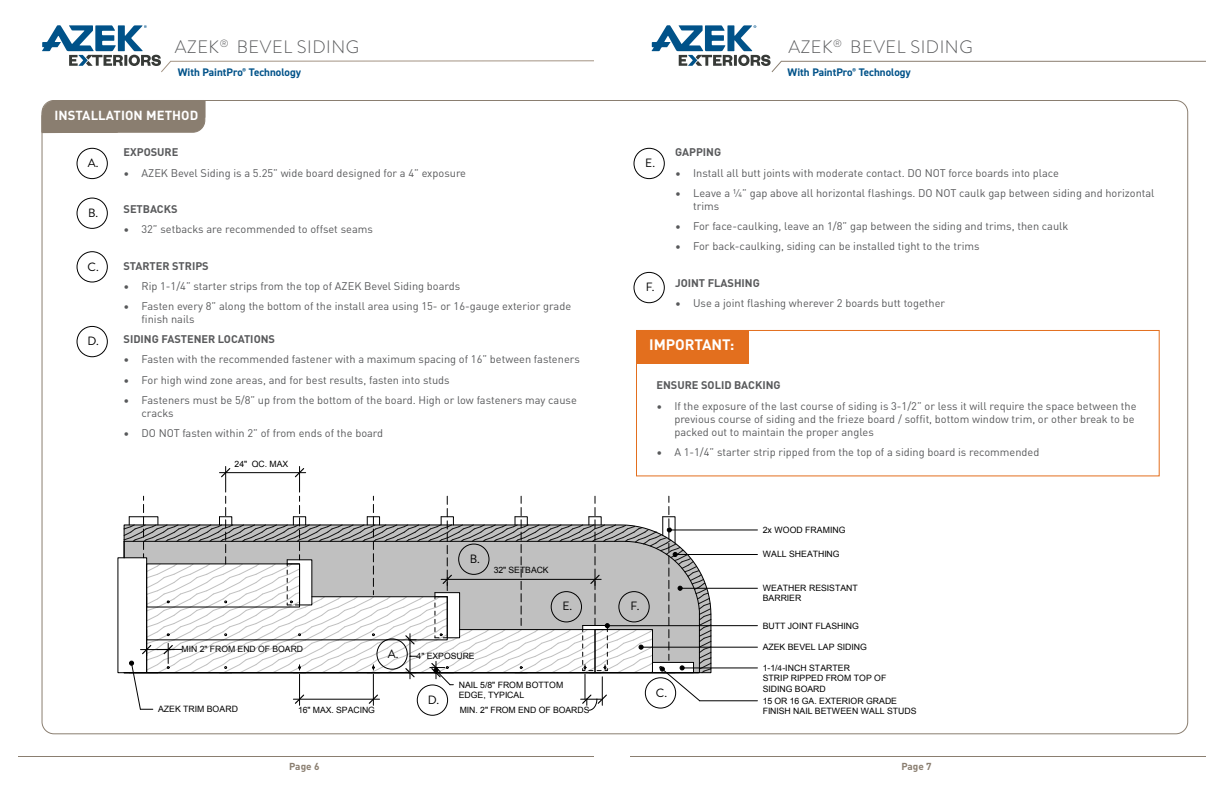
<style>
.page{position:relative;width:1224px;height:792px;background:#fff}
.page>*{position:absolute;margin:0;border:0;box-sizing:border-box;transform-origin:0 0}
.t1{font:300 18px "Brandon Grotesque";letter-spacing:.03em;color:#58595b}
.t2{font:700 15px "DINOT";color:#fff}
.t3{font:700 13px "DINOT";letter-spacing:.01em;color:#fff}
.t4{font:12px "Brandon Grotesque";color:#000}
.t5{font:11px/13px "DINOT";color:#58595b}
.t6{font:700 11px "DINOT";color:#58595b}
.t7{font:700 11px "DIN2014";color:#005289}
.t8{font:700 10px "DINOT";color:#8a7e70}
.t9{font:8.7px/9.9px "Arial";letter-spacing:-.005em;color:#000}
.s1{font-style:inherit}
</style>
<div class="page">
<hr style="left:630px;top:756px;width:576px;height:1px;background:#8a7e70">
<hr style="left:18px;top:756px;width:576px;height:1px;background:#8a7e70">
<hr style="left:781px;top:61px;width:425px;height:1px;background:#8a7e70">
<svg style="left:42px;top:25px;width:552px;height:47px"></svg>
<svg style="left:651px;top:25px;width:132px;height:48px"></svg>
<div style="left:41px;top:100px;width:165px;height:34px;background:#8a7e70"></div>
<hr style="left:669px;top:530px;width:88px;height:1px;background:#000">
<hr style="left:675px;top:554px;width:82px;height:1px;background:#000">
<hr style="left:680px;top:588px;width:77px;height:1px;background:#000">
<hr style="left:641px;top:647px;width:116px;height:1px;background:#000">
<hr style="left:682px;top:668px;width:75px;height:1px;background:#000">
<hr style="left:607px;top:625px;width:150px;height:1px;background:#000">
<hr style="left:700px;top:701px;width:57px;height:1px;background:#000">
<svg style="left:124px;top:466px;width:588px;height:244px"></svg>
<div style="left:459px;top:680px;width:107px;height:10px;background:#fff"></div>
<div style="left:459px;top:690px;width:65px;height:10px;background:#fff"></div>
<div style="left:77px;top:148px;width:31px;height:31px;border:1px solid #000;border-radius:50%"></div>
<div style="left:377px;top:639px;width:31px;height:30px;border:1px solid #000;border-radius:50%"></div>
<div style="left:634px;top:148px;width:31px;height:31px;border:1px solid #000;border-radius:50%"></div>
<div style="left:551px;top:591px;width:31px;height:31px;border:1px solid #000;border-radius:50%"></div>
<div style="left:634px;top:272px;width:31px;height:31px;border:1px solid #000;border-radius:50%"></div>
<div style="left:619px;top:591px;width:30px;height:31px;border:1px solid #000;border-radius:50%"></div>
<div style="left:77px;top:198px;width:31px;height:31px;border:1px solid #000;border-radius:50%"></div>
<div style="left:458px;top:544px;width:31px;height:31px;border:1px solid #000;border-radius:50%"></div>
<div style="left:77px;top:251px;width:31px;height:31px;border:1px solid #000;border-radius:50%"></div>
<div style="left:645px;top:678px;width:31px;height:30px;border:1px solid #000;border-radius:50%"></div>
<div style="left:77px;top:326px;width:31px;height:31px;border:1px solid #000;border-radius:50%"></div>
<div style="left:417px;top:685px;width:31px;height:31px;border:1px solid #000;border-radius:50%"></div>
<div style="left:636px;top:330px;width:524px;height:146px;border:1px solid #e36f1e"></div>
<div style="left:636px;top:330px;width:113px;height:34px;background:#e36f1e"></div>
<h1 class="t1" style="left:175px;top:34px;width:186px">AZEK<sup>®</sup> BEVEL SIDING</h1>
<h1 class="t1" style="left:788px;top:34px;width:186px">AZEK<sup>®</sup> BEVEL SIDING</h1>
<p class="t7" style="left:178px;top:65px;width:125px">With PaintPro<sup>®</sup> Technology</p>
<p class="t3" style="left:54px;top:106px;width:145px">INSTALLATION METHOD</p>
<p class="t6" style="left:124px;top:144px;width:56px">EXPOSURE</p>
<p class="t5" style="left:124px;top:165px;width:344px">• AZEK Bevel Siding is a 5.25” wide board designed for a 4” exposure</p>
<p class="t6" style="left:124px;top:200px;width:56px">SETBACKS</p>
<p class="t5" style="left:124px;top:222px;width:251px">• 32” setbacks are recommended to offset seams</p>
<p class="t6" style="left:124px;top:257px;width:87px">STARTER STRIPS</p>
<p class="t5" style="left:124px;top:279px;width:338px">• Rip 1-1/4” starter strips from the top of AZEK Bevel Siding boards</p>
<p class="t5" style="left:141px;top:299px;width:431px;text-indent:-18px">• Fasten every 8” along the bottom of the install area using 15- or 16-gauge exterior grade finish nails</p>
<p class="t6" style="left:124px;top:331px;width:153px">SIDING FASTENER LOCATIONS</p>
<p class="t5" style="left:124px;top:352px;width:458px">• Fasten with the recommended fastener with a maximum spacing of 16” between fasteners</p>
<p class="t5" style="left:124px;top:372px;width:328px">• For high wind zone areas, and for best results, fasten into studs</p>
<p class="t5" style="left:141px;top:393px;width:437px;text-indent:-18px">• Fasteners must be 5/8” up from the bottom of the board. High or low fasteners may cause cracks</p>
<p class="t5" style="left:124px;top:426px;width:261px">• DO NOT fasten within 2” of from ends of the board</p>
<p class="t4" style="left:88px;top:155px;width:12px">A.</p>
<p class="t4" style="left:88px;top:205px;width:12px">B.</p>
<p class="t4" style="left:88px;top:258px;width:13px">C.</p>
<p class="t4" style="left:88px;top:333px;width:13px">D.</p>
<p class="t9" style="left:235px;top:459px;width:55px">24" O.C. MAX</p>
<p class="t4" style="left:470px;top:551px;width:12px">B.</p>
<p class="t9" style="left:494px;top:566px;width:57px">32" SETBACK</p>
<p class="t4" style="left:562px;top:598px;width:11px">E.</p>
<p class="t7" style="left:788px;top:65px;width:125px">With PaintPro<sup>®</sup> Technology</p>
<p class="t4" style="left:645px;top:155px;width:11px">E.</p>
<p class="t4" style="left:646px;top:279px;width:10px">F.</p>
<p class="t6" style="left:675px;top:144px;width:48px">GAPPING</p>
<p class="t5" style="left:675px;top:165px;width:385px">• Install all butt joints with moderate contact. DO NOT force boards into place</p>
<p class="t5" style="left:693px;top:186px;width:463px;text-indent:-18px">• Leave a ¼” gap above all horizontal flashings. DO NOT caulk gap between siding and horizontal trims</p>
<p class="t5" style="left:675px;top:219px;width:395px">• For face-caulking, leave an 1/8” gap between the siding and trims, then caulk</p>
<p class="t5" style="left:675px;top:239px;width:306px">• For back-caulking, siding can be installed tight to the trims</p>
<p class="t6" style="left:675px;top:274px;width:86px">JOINT FLASHING</p>
<p class="t5" style="left:675px;top:296px;width:272px">• Use a joint flashing wherever 2 boards butt together</p>
<h2 class="t2" style="left:649px;top:333px;width:87px">IMPORTANT:</h2>
<p class="t6" style="left:656px;top:377px;width:126px">ENSURE SOLID BACKING</p>
<p class="t5" style="left:674px;top:398px;width:464px;text-indent:-18px">• If the exposure of the last course of siding is 3-1/2” or less it will require the space between the previous course of siding and the frieze board / soffit, bottom window trim, or other break to be packed out to maintain the proper angles</p>
<p class="t5" style="left:656px;top:445px;width:385px">• A 1-1/4” starter strip ripped from the top of a siding board is recommended</p>
<p class="t4" style="left:631px;top:598px;width:10px">F.</p>
<p class="t9" style="left:763px;top:525px;width:84px">2x WOOD FRAMING</p>
<p class="t9" style="left:763px;top:549px;width:79px">WALL SHEATHING</p>
<p class="t9" style="left:763px;top:583px;width:97px">WEATHER RESISTANT<br>BARRIER</p>
<p class="t9" style="left:763px;top:621px;width:98px">BUTT JOINT FLASHING</p>
<p class="t9" style="left:763px;top:642px;width:106px">AZEK BEVEL LAP SIDING</p>
<p class="t9" style="left:763px;top:663px;width:89px">1-1/<span class="s1">4</span>-INCH STARTER</p>
<p class="t9" style="left:763px;top:684px;width:65px">SIDING BOARD</p>
<p class="t9" style="left:182px;top:644px;width:123px">MIN 2" FROM END OF BOARD</p>
<p class="t4" style="left:388px;top:645px;width:12px">A.</p>
<p class="t9" style="left:417px;top:651px;width:59px">4" EXPOSURE</p>
<p class="t9" style="left:763px;top:673px;width:125px">STRIP RIPPED FROM TOP OF</p>
<p class="t9" style="left:459px;top:680px;width:106px">NAIL 5/8" FROM BOTTOM<br>EDGE, TYPICAL</p>
<p class="t4" style="left:656px;top:684px;width:13px">C.</p>
<p class="t4" style="left:428px;top:691px;width:13px">D.</p>
<p class="t9" style="left:763px;top:696px;width:136px">15 OR 16 GA. EXTERIOR GRADE</p>
<p class="t9" style="left:158px;top:704px;width:81px">AZEK TRIM BOARD</p>
<p class="t9" style="left:763px;top:706px;width:156px">FINISH NAIL BETWEEN WALL STUDS</p>
<p class="t9" style="left:460px;top:705px;width:131px">MIN. 2" FROM END OF BOARDS</p>
<p class="t9" style="left:298px;top:705px;width:78px">16" MAX. SPACING</p>
<p class="t8" style="left:289px;top:758px;width:32px">Page 6</p>
<p class="t8" style="left:901px;top:758px;width:32px">Page 7</p>
</div>
